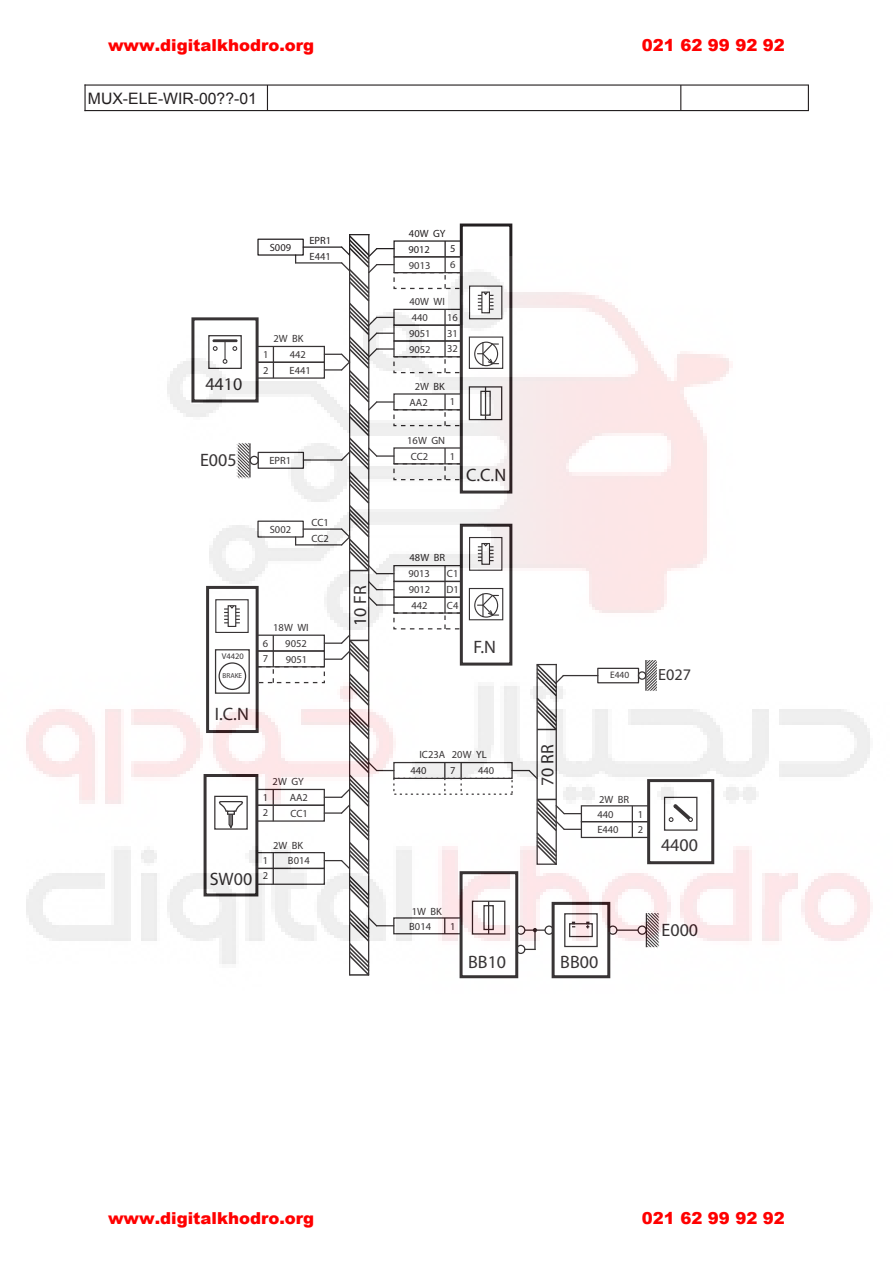
<style>
.page{position:relative;width:893px;height:1263px;background:#fff}
.page>*{position:absolute;margin:0;border:0;box-sizing:border-box;transform-origin:0 0}
.t1{font:18px "Helvetica";color:#231f20}
.t2{font:900 16.5px "Arial";color:#f00}
.t3{font:16.2px "Helvetica";color:#231f20}
.t4{font:15.75px "Arial";color:#231f20}
.t5{font:10.5px/15.9px "Helvetica";color:#231f20}
.t6{font:9.45px "Helvetica";color:#231f20}
.t7{font:8.4px "Helvetica";color:#231f20}
.t8{font:7.2px "Helvetica";color:#231f20}
</style>
<div class="page">
<svg style="left:84px;top:84px;width:725px;height:28px"></svg>
<img style="left:26px;top:257px;width:847px;height:722px">
<h2 class="t2" style="left:108px;top:33px;width:208px">www.digitalkhodro.org</h2>
<h2 class="t2" style="left:642px;top:33px;width:145px">021 62 99 92 92</h2>
<h3 class="t4" style="left:88px;top:88px;width:170px">MUX-ELE-WIR-00??-01</h3>
<p class="t5" style="left:270px;top:240px;width:23px">S009</p>
<p class="t5" style="left:309px;top:233px;width:23px">EPR1</p>
<p class="t5" style="left:310px;top:249px;width:23px">E441</p>
<h1 class="t1" style="left:205px;top:375px;width:38px">4410</h1>
<p class="t5" style="left:273px;top:331px;width:32px">2W BK</p>
<p class="t5" style="left:263px;top:347px;width:7px">1<br>2</p>
<p class="t5" style="left:290px;top:347px;width:23px">442<br>E441</p>
<h1 class="t1" style="left:200px;top:451px;width:38px">E005</h1>
<p class="t5" style="left:269px;top:453px;width:23px">EPR1</p>
<p class="t5" style="left:270px;top:522px;width:23px">S002</p>
<p class="t5" style="left:311px;top:515px;width:19px">CC1</p>
<p class="t5" style="left:311px;top:531px;width:19px">CC2</p>
<p class="t7" style="left:222px;top:652px;width:23px">V4420</p>
<p class="t8" style="left:223px;top:672px;width:21px">BRAKE</p>
<h1 class="t1" style="left:215px;top:705px;width:36px">I.C.N</h1>
<p class="t5" style="left:273px;top:620px;width:37px">18W WI</p>
<p class="t5" style="left:263px;top:636px;width:7px">6<br>7</p>
<p class="t5" style="left:285px;top:636px;width:24px">9052<br>9051</p>
<h1 class="t1" style="left:210px;top:870px;width:44px">SW00</h1>
<p class="t5" style="left:273px;top:774px;width:33px">2W GY</p>
<p class="t5" style="left:263px;top:790px;width:7px">1</p>
<p class="t5" style="left:290px;top:790px;width:20px">AA2</p>
<p class="t5" style="left:263px;top:805px;width:7px">2</p>
<p class="t5" style="left:291px;top:806px;width:19px">CC1</p>
<p class="t5" style="left:273px;top:838px;width:32px">2W BK</p>
<p class="t5" style="left:263px;top:853px;width:7px">1</p>
<p class="t5" style="left:288px;top:853px;width:23px">B014</p>
<p class="t5" style="left:263px;top:868px;width:7px">2</p>
<h1 class="t1" style="left:351px;top:626px;width:42px;rotate:-90deg">10 FR</h1>
<p class="t5" style="left:409px;top:226px;width:38px">40W GY</p>
<p class="t5" style="left:408px;top:242px;width:24px">9012<br>9013</p>
<p class="t5" style="left:450px;top:241px;width:7px">5<br>6</p>
<p class="t5" style="left:409px;top:294px;width:37px">40W WI</p>
<p class="t5" style="left:412px;top:310px;width:18px">440</p>
<p class="t5" style="left:447px;top:310px;width:12px">16</p>
<p class="t5" style="left:409px;top:326px;width:23px">9051</p>
<p class="t5" style="left:447px;top:326px;width:12px">31</p>
<p class="t5" style="left:409px;top:341px;width:23px">9052</p>
<p class="t5" style="left:447px;top:341px;width:12px">32</p>
<p class="t5" style="left:415px;top:378px;width:32px">2W BK</p>
<p class="t5" style="left:409px;top:394px;width:20px">AA2</p>
<p class="t5" style="left:450px;top:394px;width:7px">1</p>
<p class="t5" style="left:407px;top:432px;width:39px">16W GN</p>
<p class="t5" style="left:411px;top:449px;width:19px">CC2</p>
<p class="t5" style="left:450px;top:448px;width:7px">1</p>
<h1 class="t1" style="left:466px;top:466px;width:42px">C.C.N</h1>
<p class="t5" style="left:410px;top:550px;width:37px">48W BR</p>
<p class="t5" style="left:408px;top:566px;width:24px">9013<br>9012</p>
<p class="t5" style="left:447px;top:566px;width:14px">C1<br>D1</p>
<p class="t5" style="left:411px;top:598px;width:18px">442</p>
<p class="t5" style="left:447px;top:598px;width:13px">C4</p>
<h1 class="t1" style="left:473px;top:638px;width:24px">F.N</h1>
<p class="t5" style="left:419px;top:747px;width:69px">IC23A 20W YL</p>
<p class="t5" style="left:410px;top:763px;width:18px">440</p>
<p class="t5" style="left:478px;top:763px;width:18px">440</p>
<p class="t5" style="left:450px;top:763px;width:7px">7</p>
<p class="t5" style="left:412px;top:904px;width:32px">1W BK</p>
<p class="t5" style="left:409px;top:919px;width:23px">B014</p>
<p class="t5" style="left:450px;top:919px;width:7px">1</p>
<h1 class="t1" style="left:468px;top:953px;width:39px">BB10</h1>
<h1 class="t1" style="left:538px;top:786px;width:43px;rotate:-90deg">70 RR</h1>
<p class="t6" style="left:610px;top:670px;width:21px">E440</p>
<h3 class="t3" style="left:658px;top:667px;width:34px">E027</h3>
<p class="t5" style="left:599px;top:792px;width:32px">2W BR</p>
<p class="t5" style="left:597px;top:807px;width:18px">440</p>
<p class="t5" style="left:597px;top:822px;width:23px">E440</p>
<p class="t5" style="left:638px;top:807px;width:7px">1</p>
<p class="t5" style="left:638px;top:822px;width:7px">2</p>
<h1 class="t1" style="left:661px;top:836px;width:38px">4400</h1>
<h1 class="t1" style="left:560px;top:953px;width:39px">BB00</h1>
<h1 class="t1" style="left:662px;top:921px;width:38px">E000</h1>
<h2 class="t2" style="left:108px;top:1206px;width:208px">www.digitalkhodro.org</h2>
<h2 class="t2" style="left:642px;top:1206px;width:145px">021 62 99 92 92</h2>
</div>
